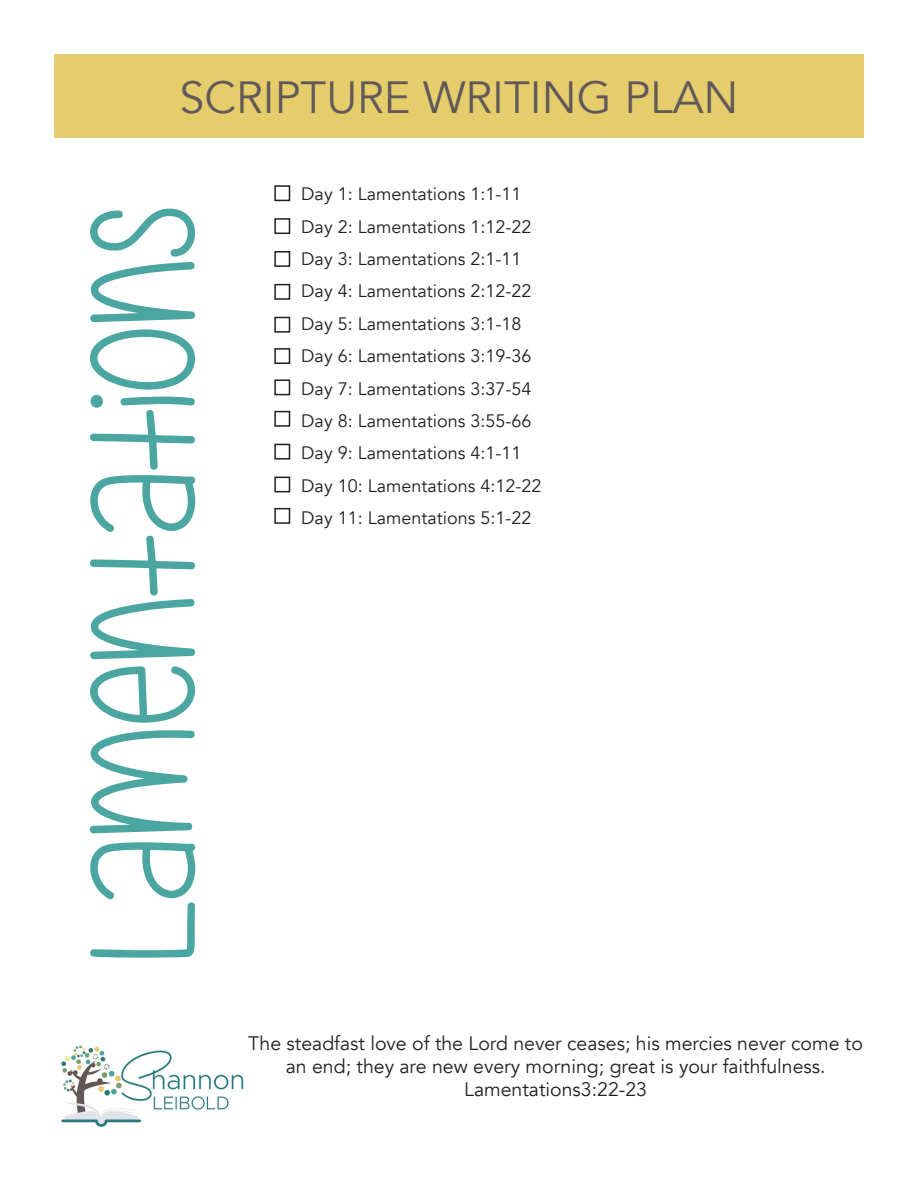
<style>
.page{position:relative;width:918px;height:1188px;background:#fff}
.page>*{position:absolute;margin:0;border:0;box-sizing:border-box;transform-origin:0 0}
.t1{font:150px "Are You Freakin Serious";color:#4ba6a1}
.t2{font:45px "Avenir";color:#615859}
.t3{font:19.5px/23.4px "Avenir";color:#231f20;text-align:center}
.t4{font:18px "Avenir";color:#231f20}
</style>
<div class="page">
<div style="left:54px;top:54px;width:810px;height:84px;background:#e5cd6b"></div>
<img style="left:61px;top:1045px;width:183px;height:82px">
<div style="left:274px;top:185px;width:16px;height:16px;border:2px solid #231f20"></div>
<div style="left:274px;top:284px;width:16px;height:16px;border:2px solid #231f20"></div>
<div style="left:274px;top:444px;width:16px;height:16px;border:2px solid #231f20"></div>
<div style="left:274px;top:379px;width:16px;height:16px;border:2px solid #231f20"></div>
<div style="left:274px;top:218px;width:16px;height:16px;border:2px solid #231f20"></div>
<div style="left:274px;top:317px;width:16px;height:16px;border:2px solid #231f20"></div>
<div style="left:274px;top:477px;width:16px;height:15px;border:2px solid #231f20"></div>
<div style="left:274px;top:251px;width:16px;height:16px;border:2px solid #231f20"></div>
<div style="left:274px;top:411px;width:16px;height:16px;border:2px solid #231f20"></div>
<div style="left:274px;top:348px;width:16px;height:16px;border:2px solid #231f20"></div>
<div style="left:274px;top:508px;width:16px;height:16px;border:2px solid #231f20"></div>
<p class="t2" style="left:179px;top:71px;width:561px">SCRIPTURE WRITING PLAN</p>
<p class="t1" style="left:60px;top:962px;width:758px;rotate:-90deg">Lamentations</p>
<p class="t4" style="left:301px;top:183px;width:222px">Day 1: Lamentations 1:1-11</p>
<p class="t4" style="left:301px;top:216px;width:232px">Day 2: Lamentations 1:12-22</p>
<p class="t4" style="left:301px;top:248px;width:222px">Day 3: Lamentations 2:1-11</p>
<p class="t4" style="left:301px;top:281px;width:232px">Day 4: Lamentations 2:12-22</p>
<p class="t4" style="left:301px;top:313px;width:222px">Day 5: Lamentations 3:1-18</p>
<p class="t4" style="left:301px;top:345px;width:232px">Day 6: Lamentations 3:19-36</p>
<p class="t4" style="left:301px;top:378px;width:232px">Day 7: Lamentations 3:37-54</p>
<p class="t4" style="left:301px;top:410px;width:232px">Day 8: Lamentations 3:55-66</p>
<p class="t4" style="left:301px;top:443px;width:222px">Day 9: Lamentations 4:1-11</p>
<p class="t4" style="left:301px;top:475px;width:242px">Day 10: Lamentations 4:12-22</p>
<p class="t4" style="left:301px;top:507px;width:232px">Day 11: Lamentations 5:1-22</p>
<p class="t3" style="left:248px;top:1031px;width:616px">The steadfast love of the Lord never ceases; his mercies never come to an end; they are new every morning; great is your faithfulness.</p>
<p class="t3" style="left:464px;top:1078px;width:184px">Lamentations3:22-23</p>
</div>
